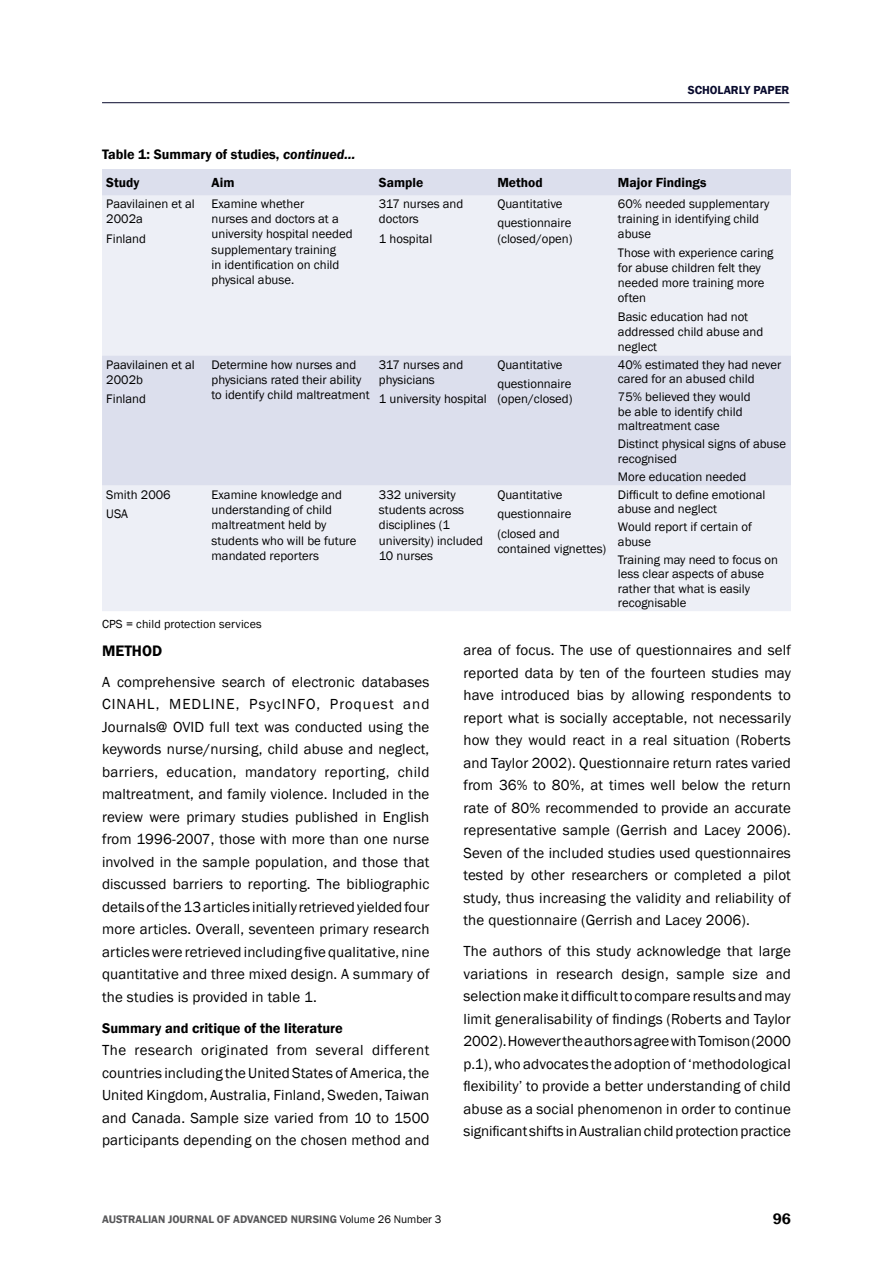
<style>
.page{position:relative;width:893px;height:1263px;background:#fff}
.page>*{position:absolute;margin:0;border:0;box-sizing:border-box;transform-origin:0 0}
.t1{font:600 15.6px "Franklin Gothic";color:#000}
.t2{font:15px/22.5px "Franklin Gothic";letter-spacing:.01em;color:#000;text-align:justify}
.t3{font:600 14.4px "Franklin Gothic";color:#000}
.t4{font:600 14.1px "Franklin Gothic";color:#000}
.t5{font:600 13.5px "Franklin Gothic";color:#000}
.t6{font:12.75px/15.3px "Franklin Gothic";color:#000}
.t7{font:12px "Franklin Gothic";letter-spacing:.01em;color:#000}
.t8{font:600 12px "Franklin Gothic";color:#080a2d}
.t9{font:600 11.25px "Franklin Gothic";color:#58585a}
.s1{font-style:italic}
.s2{font-weight:400;color:#000}
</style>
<div class="page">
<hr style="left:102px;top:102px;width:687px;height:1px;background:#080a2d">
<div style="left:102px;top:195px;width:689px;height:416px;background:#edeff6"></div>
<div style="left:102px;top:355px;width:689px;height:130px;background:#dcdfed"></div>
<div style="left:102px;top:169px;width:689px;height:26px;background:#dcdfed"></div>
<p class="t4" style="left:102px;top:145px;width:255px">Table 1: Summary of studies, <span class="s1">continued...</span></p>
<p class="t8" style="left:688px;top:83px;width:15px">Scholarly</p>
<p class="t8" style="left:753px;top:83px;width:38px">PAPER</p>
<p class="t5" style="left:106px;top:174px;width:35px">Study</p>
<p class="t5" style="left:212px;top:174px;width:24px">Aim</p>
<p class="t5" style="left:379px;top:174px;width:46px">Sample</p>
<p class="t5" style="left:497px;top:174px;width:47px">Method</p>
<p class="t5" style="left:618px;top:174px;width:90px">Major Findings</p>
<p class="t6" style="left:106px;top:196px;width:90px">Paavilainen et al<br>2002a</p>
<p class="t6" style="left:106px;top:231px;width:41px">Finland</p>
<p class="t6" style="left:212px;top:196px;width:142px">Examine whether<br>nurses and doctors at a university hospital needed supplementary training<br>in identification on child physical abuse.</p>
<p class="t6" style="left:379px;top:196px;width:86px">317 nurses and doctors</p>
<p class="t6" style="left:379px;top:231px;width:55px">1 hospital</p>
<p class="t6" style="left:497px;top:194px;width:75px;line-height:19.5px">Quantitative questionnaire</p>
<p class="t6" style="left:497px;top:231px;width:77px">(closed/open)</p>
<p class="t6" style="left:106px;top:357px;width:90px">Paavilainen et al<br>2002b</p>
<p class="t6" style="left:106px;top:392px;width:41px">Finland</p>
<p class="t6" style="left:212px;top:357px;width:160px">Determine how nurses and physicians rated their ability to identify child maltreatment</p>
<p class="t6" style="left:379px;top:357px;width:86px">317 nurses and physicians</p>
<p class="t6" style="left:379px;top:392px;width:109px">1 university hospital</p>
<p class="t6" style="left:497px;top:355px;width:75px;line-height:19.5px">Quantitative questionnaire</p>
<p class="t6" style="left:497px;top:392px;width:77px">(open/closed)</p>
<p class="t6" style="left:106px;top:485px;width:66px;line-height:19.5px">Smith 2006<br>USA</p>
<p class="t6" style="left:212px;top:487px;width:146px">Examine knowledge and understanding of child maltreatment held by students who will be future mandated reporters</p>
<p class="t6" style="left:379px;top:487px;width:106px">332 university students across disciplines (1 university) included<br>10 nurses</p>
<p class="t6" style="left:497px;top:485px;width:75px;line-height:19.5px">Quantitative questionnaire (closed and</p>
<p class="t6" style="left:497px;top:541px;width:110px">contained vignettes)</p>
<p class="t7" style="left:102px;top:617px;width:161px">CPS = child protection services</p>
<p class="t6" style="left:618px;top:196px;width:153px">60% needed supplementary training in identifying child abuse</p>
<p class="t6" style="left:618px;top:245px;width:157px">Those with experience caring for abuse children felt they needed more training more often</p>
<p class="t6" style="left:618px;top:310px;width:147px">Basic education had not addressed child abuse and neglect</p>
<p class="t6" style="left:618px;top:358px;width:165px;line-height:14.2px">40% estimated they had never cared for an abused child</p>
<p class="t6" style="left:618px;top:390px;width:134px;line-height:14.2px">75% believed they would be able to identify child maltreatment case</p>
<p class="t6" style="left:618px;top:437px;width:170px;line-height:14.2px">Distinct physical signs of abuse recognised</p>
<p class="t6" style="left:618px;top:469px;width:130px">More education needed</p>
<p class="t6" style="left:618px;top:487px;width:149px;line-height:14.2px">Difficult to define emotional abuse and neglect</p>
<p class="t6" style="left:618px;top:520px;width:135px;line-height:14.2px">Would report if certain of abuse</p>
<p class="t6" style="left:618px;top:553px;width:162px;line-height:14.2px">Training may need to focus on less clear aspects of abuse rather that what is easily recognisable</p>
<p class="t1" style="left:102px;top:641px;width:62px">METHOD</p>
<p class="t2" style="left:102px;top:671px;width:329px">A comprehensive search of electronic databases CINAHL, MEDLINE, PsycINFO, Proquest and Journals@ OVID full text was conducted using the keywords nurse/nursing, child abuse and neglect, barriers, education, mandatory reporting, child maltreatment, and family violence. Included in the review were primary studies published in English from 1996‑2007, those with more than one nurse involved in the sample population, and those that discussed barriers to reporting. The bibliographic details of the 13 articles initially retrieved yielded four more articles. Overall, seventeen primary research articleswere retrieved including five qualitative, nine quantitative and three mixed design. A summary of the studies is provided in table 1.</p>
<p class="t3" style="left:102px;top:1019px;width:242px">Summary and critique of the literature</p>
<p class="t2" style="left:102px;top:1039px;width:329px">The research originated from several different countries including the United States of America, the United Kingdom, Australia, Finland, Sweden, Taiwan and Canada. Sample size varied from 10 to 1500 participants depending on the chosen method and</p>
<p class="t2" style="left:463px;top:639px;width:329px">area of focus. The use of questionnaires and self reported data by ten of the fourteen studies may have introduced bias by allowing respondents to report what is socially acceptable, not necessarily how they would react in a real situation (Roberts and Taylor 2002). Questionnaire return rates varied from 36% to 80%, at times well below the return rate of 80% recommended to provide an accurate representative sample (Gerrish and Lacey 2006).<br>Seven of the included studies used questionnaires tested by other researchers or completed a pilot study, thus increasing the validity and reliability of the questionnaire (Gerrish and Lacey 2006).</p>
<p class="t2" style="left:463px;top:940px;width:329px">The authors of this study acknowledge that large variations in research design, sample size and selection make it difficultto compare results and may limit generalisability of findings (Roberts and Taylor 2002). However the authors agree with Tomison (2000 p.1), who advocates the adoption of ‘methodological flexibility’ to provide a better understanding of child abuse as a social phenomenon in order to continue significant shifts inAustralianchildprotectionpractice</p>
<p class="t9" style="left:102px;top:1213px;width:341px">AUSTRALIAN JOURNAL OF ADVANCED NURSING <span class="s2">Volume 26 Number 3</span></p>
<p class="t1" style="left:773px;top:1209px;width:20px">96</p>
</div>
